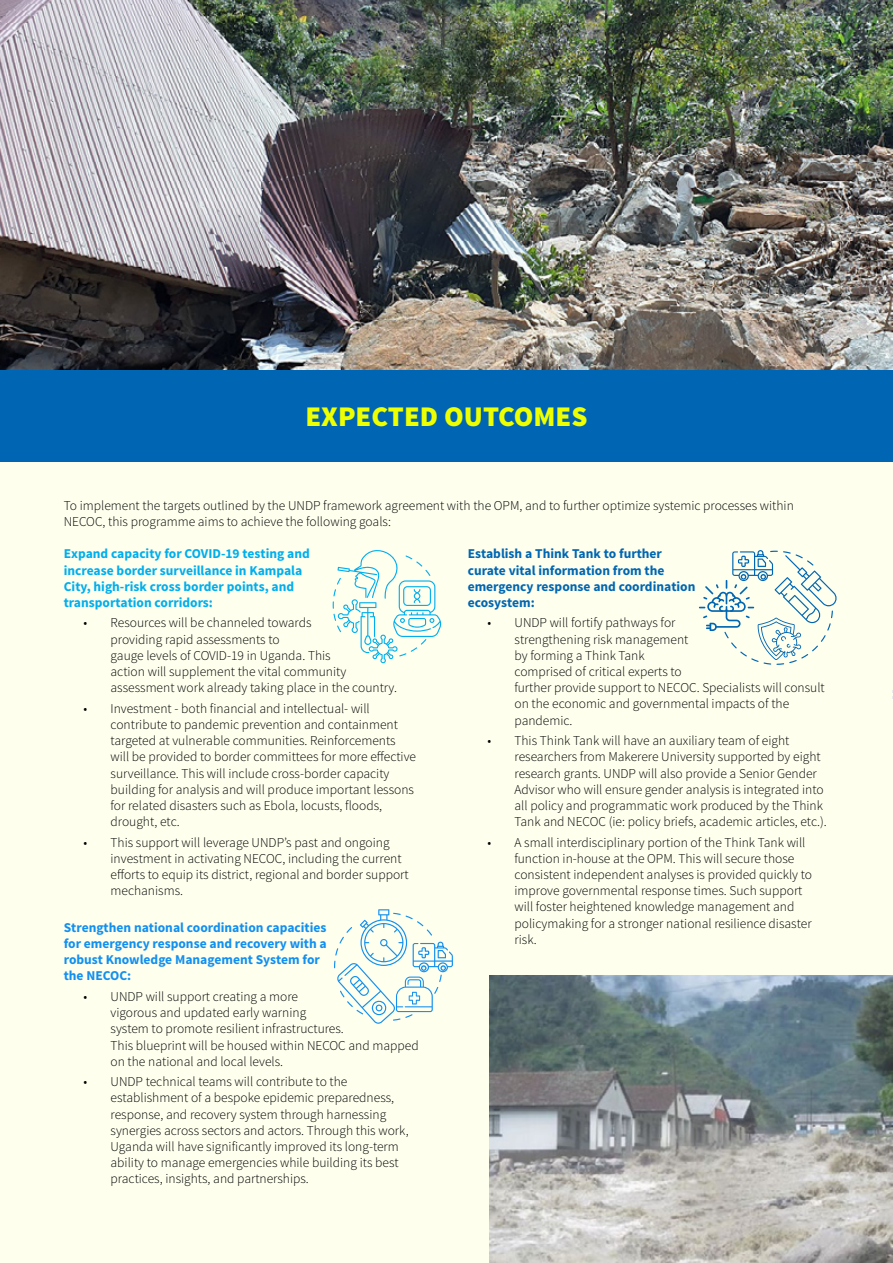
<style>
.page{position:relative;width:893px;height:1263px;background:#fff}
.page>*{position:absolute;margin:0;border:0;box-sizing:border-box;transform-origin:0 0}
.t1{font:900 28.5px "Source Sans Pro";color:#edff00}
.t2{font:300 13.5px/16.2px "Source Sans Pro";color:#000}
.t3{font:700 13.5px/16.2px "Source Sans Pro";color:#00aeef}
.t4{font:700 13.5px/16.2px "Source Sans Pro";color:#128ff0}
.t5{font:700 13.5px/16.2px "Source Sans Pro";color:#0066b3}
</style>
<div class="page">
<div style="left:0;top:370px;width:893px;height:893px;background:#feffed"></div>
<svg style="left:333px;top:550px;width:109px;height:113px"></svg>
<svg style="left:334px;top:909px;width:119px;height:115px"></svg>
<svg style="left:699px;top:550px;width:138px;height:115px"></svg>
<div style="left:0;top:370px;width:893px;height:91px;background:#0066b3"></div>
<img style="left:489px;top:976px;width:404px;height:287px">
<img style="left:0;top:0;width:893px;height:370px">
<p class="t1" style="left:305px;top:398px;width:284px">EXPECTED OUTCOMES</p>
<p class="t2" style="left:64px;top:497px;width:732px">To implement the targets outlined by the UNDP framework agreement with the OPM, and to further optimize systemic processes within<br>NECOC, this programme aims to achieve the following goals:</p>
<p class="t3" style="left:64px;top:546px;width:248px">Expand capacity for COVID-19 testing and increase border surveillance in Kampala City, high-risk cross border points, and transportation corridors:</p>
<p class="t2" style="left:111px;top:615px;width:288px;text-indent:-27px">• Resources will be channeled towards<br>providing rapid assessments to<br>gauge levels of COVID-19 in Uganda. This<br>action will supplement the vital community assessment work already taking place in the country.</p>
<p class="t2" style="left:111px;top:700px;width:307px;text-indent:-27px">• Investment - both financial and intellectual- will contribute to pandemic prevention and containment targeted at vulnerable communities. Reinforcements will be provided to border committees for more effective surveillance. This will include cross-border capacity building for analysis and will produce important lessons for related disasters such as Ebola, locusts, floods, drought, etc.</p>
<p class="t2" style="left:111px;top:834px;width:300px;text-indent:-27px">• This support will leverage UNDP’s past and ongoing investment in activating NECOC, including the current efforts to equip its district, regional and border support mechanisms.</p>
<p class="t4" style="left:64px;top:920px;width:265px">Strengthen national coordination capacities for emergency response and recovery with a robust Knowledge Management System for the NECOC:</p>
<p class="t2" style="left:111px;top:988px;width:310px;text-indent:-27px">• UNDP will support creating a more<br>vigorous and updated early warning<br>system to promote resilient infrastructures.<br>This blueprint will be housed within NECOC and mapped on the national and local levels.</p>
<p class="t2" style="left:111px;top:1074px;width:300px;text-indent:-27px">• UNDP technical teams will contribute to the establishment of a bespoke epidemic preparedness, response, and recovery system through harnessing synergies across sectors and actors. Through this work, Uganda will have significantly improved its long-term ability to manage emergencies while building its best practices, insights, and partnerships.</p>
<p class="t5" style="left:468px;top:546px;width:229px">Establish a Think Tank to further curate vital information from the emergency response and coordination ecosystem:</p>
<p class="t2" style="left:514px;top:615px;width:312px;text-indent:-27px">• UNDP will fortify pathways for<br>strengthening risk management<br>by forming a Think Tank<br>comprised of critical experts to<br>further provide support to NECOC. Specialists will consult on the economic and governmental impacts of the pandemic.</p>
<p class="t2" style="left:514px;top:733px;width:314px;text-indent:-27px">• This Think Tank will have an auxiliary team of eight researchers from Makerere University supported by eight research grants. UNDP will also provide a Senior Gender Advisor who will ensure gender analysis is integrated into all policy and programmatic work produced by the Think Tank and NECOC (ie: policy briefs, academic articles, etc.).</p>
<p class="t2" style="left:514px;top:834px;width:299px;text-indent:-27px">• A small interdisciplinary portion of the Think Tank will function in-house at the OPM. This will secure those consistent independent analyses is provided quickly to improve governmental response times. Such support will foster heightened knowledge management and policymaking for a stronger national resilience disaster risk.</p>
</div>
